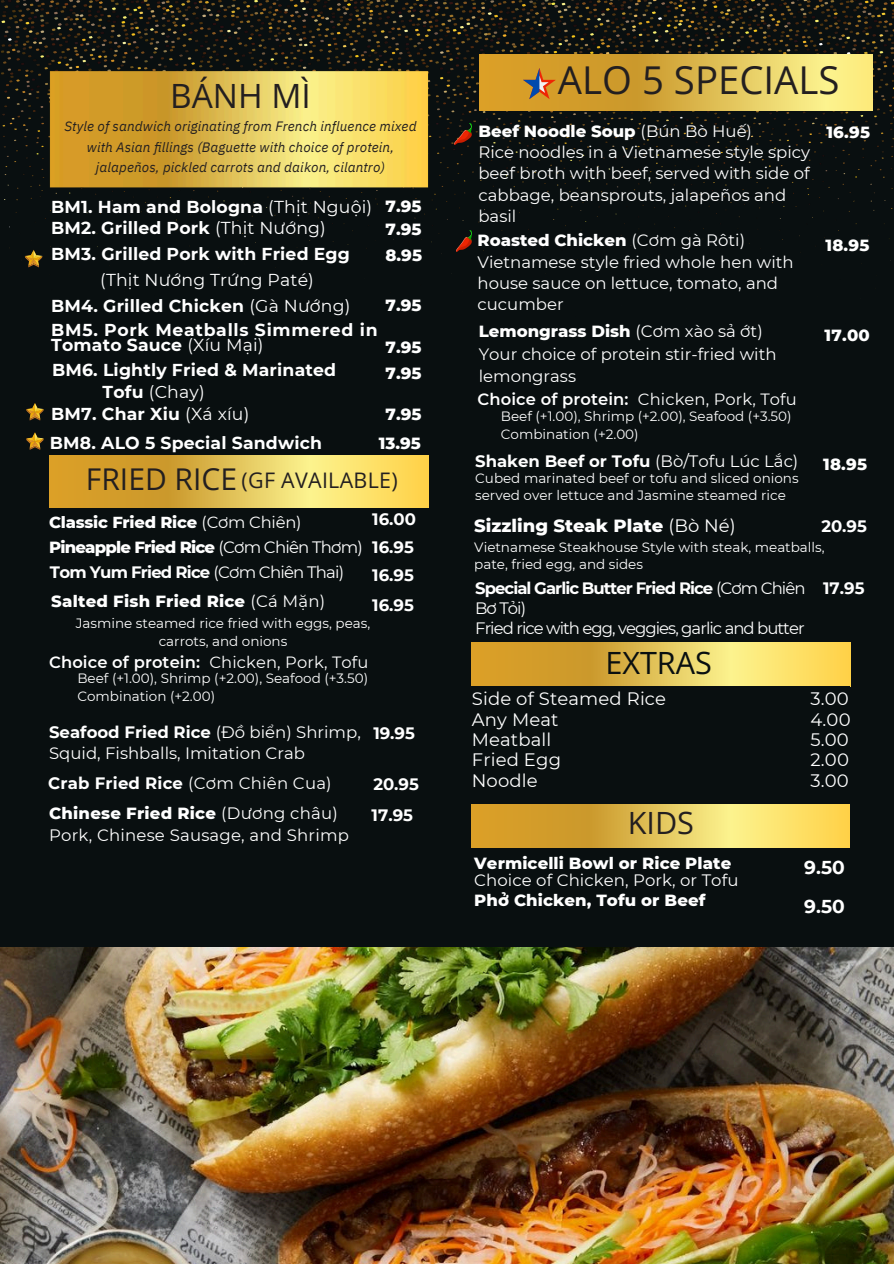
<style>
.page{position:relative;width:894px;height:1264px;background:#fff}
.page>*{position:absolute;margin:0;border:0;box-sizing:border-box;transform-origin:0 0}
.t1{font:38.4px "Open Sans";color:#231f20}
.t2{font:33.45px "Open Sans";color:#231f20}
.t3{font:30.6px "Open Sans";color:#090f10}
.t4{font:30.6px "Open Sans";color:#231f20}
.t5{font:30px "Open Sans";color:#231f20}
.t6{font:21.45px "Open Sans";letter-spacing:.015em;color:#231f20}
.t7{font:700 18.6px/39.3px "Montserrat";color:#fff}
.t8{font:18px/20.2px "Montserrat";letter-spacing:.01em;color:#fff}
.t9{font:800 18px "Montserrat";color:#fff}
.t10{font:700 17.25px/25.8px "Montserrat";letter-spacing:.01em;color:#fff}
.t11{font:700 17.25px/23.7px "Montserrat";letter-spacing:.04em;color:#fff}
.t12{font:17.25px "Montserrat";letter-spacing:.01em;color:#fff}
.t13{font:16.5px/21.3px "Montserrat";color:#fff}
.t14{font:800 16.5px "Montserrat";color:#fff}
.t15{font:700 16.5px "Montserrat";color:#fff}
.t16{font:16.5px "Montserrat";letter-spacing:-.06em;color:#fff}
.t17{font:700 16.5px "Montserrat";letter-spacing:-.06em;color:#fff}
.t18{font:800 16.5px "Montserrat";letter-spacing:-.05em;color:#fff}
.t19{font:700 16.5px "Montserrat";letter-spacing:-.05em;color:#fff}
.t20{font:16.35px "Montserrat";letter-spacing:.01em;color:#fff}
.t21{font:800 16.35px "Montserrat";letter-spacing:-.015em;color:#fff}
.t22{font:13.5px/16.8px "Montserrat";color:#fff}
.t23{font:italic 13.5px/20.2px "IBM Plex Sans";letter-spacing:.01em;color:#231f20;text-align:center}
.s1{font-weight:400}
.s2{font-weight:700}
.s3{font-weight:600}
.s4{font-weight:800}
</style>
<div class="page">
<div style="left:0;top:0;width:893px;height:1263px;background:#090f10"></div>
<svg style="left:50px;top:455px;width:378px;height:52px;background:#e6c151"></svg>
<svg style="left:471px;top:804px;width:378px;height:43px;background:#e6c151"></svg>
<img style="left:1px;top:0;width:892px;height:274px">
<svg style="left:25px;top:250px;width:17px;height:17px"></svg>
<svg style="left:26px;top:403px;width:18px;height:17px"></svg>
<svg style="left:26px;top:432px;width:18px;height:18px"></svg>
<svg style="left:471px;top:642px;width:378px;height:44px;background:#e6c150"></svg>
<svg style="left:478px;top:55px;width:394px;height:56px;background:#dfba4e"></svg>
<img style="left:455px;top:123px;width:16px;height:22px">
<img style="left:456px;top:231px;width:15px;height:20px">
<svg style="left:522px;top:68px;width:33px;height:31px"></svg>
<img style="left:0;top:947px;width:893px;height:316px">
<h6 class="t2" style="left:170px;top:72px;width:142px">BÁNH MÌ</h6>
<h6 class="t23" style="left:64px;top:116px;width:353px">Style of sandwich originating from French influence mixed with Asian fillings (Baguette with choice of protein, jalapeños, pickled carrots and daikon, cilantro)</h6>
<p class="t10" style="left:51px;top:194px;width:322px">BM1. Ham and Bologna <span class="s1">(Thịt Nguội)</span></p>
<h4 class="t10" style="left:51px;top:215px;width:300px">BM2. Grilled Pork <span class="s1">(Thịt Nướng)<br></span>BM3. Grilled Pork with Fried Egg</h4>
<h5 class="t12" style="left:100px;top:269px;width:215px">(Thịt Nướng Trứng Paté)</h5>
<p class="t11" style="left:51px;top:294px;width:328px">BM4. Grilled Chicken <span class="s1">(Gà Nướng)<br></span>BM5. Pork Meatballs Simmered in</p>
<p class="t10" style="left:51px;top:332px;width:214px">Tomato Sauce <span class="s1">(Xíu Mại)</span></p>
<p class="t10" style="left:52px;top:357px;width:285px">BM6. Lightly Fried &amp; Marinated</p>
<h6 class="t12" style="left:102px;top:381px;width:104px"><span class="s2">Tofu</span> (Chay)</h6>
<p class="t14" style="left:385px;top:196px;width:37px">7.95</p>
<h6 class="t14" style="left:385px;top:219px;width:37px">7.95</h6>
<p class="t14" style="left:385px;top:245px;width:38px">8.95</p>
<p class="t14" style="left:385px;top:295px;width:37px">7.95</p>
<p class="t14" style="left:385px;top:337px;width:37px">7.95</p>
<p class="t14" style="left:385px;top:363px;width:37px">7.95</p>
<p class="t10" style="left:51px;top:401px;width:199px">BM7. Char Xiu <span class="s1">(Xá xíu)</span></p>
<p class="t14" style="left:385px;top:404px;width:37px">7.95</p>
<p class="t10" style="left:50px;top:430px;width:273px">BM8. ALO 5 Special Sandwich</p>
<p class="t14" style="left:379px;top:433px;width:44px">13.95</p>
<p class="t5" style="left:86px;top:457px;width:152px">FRIED RICE</p>
<h6 class="t6" style="left:241px;top:464px;width:157px">(GF AVAILABLE)</h6>
<p class="t21" style="left:49px;top:512px;width:254px">Classic Fried Rice <span class="s1">(Cơm Chiên)</span></p>
<p class="t15" style="left:372px;top:508px;width:45px">16.00</p>
<h6 class="t18" style="left:49px;top:537px;width:315px">Pineapple Fried Rice <span class="s1">(Cơm Chiên Thơm)</span></h6>
<h5 class="t14" style="left:51px;top:590px;width:275px">Salted Fish Fried Rice <span class="s1">(Cá Mặn)</span></h5>
<p class="t15" style="left:372px;top:537px;width:43px">16.95</p>
<p class="t19" style="left:50px;top:562px;width:296px">Tom Yum Fried Rice <span class="s1">(Cơm Chiên Thai)</span></p>
<p class="t15" style="left:372px;top:565px;width:43px">16.95</p>
<p class="t15" style="left:372px;top:594px;width:43px">16.95</p>
<p class="t22" style="left:76px;top:614px;width:296px;line-height:18px;text-align:center">Jasmine steamed rice fried with eggs, peas, carrots, and onions</p>
<h6 class="t20" style="left:49px;top:651px;width:321px"><span class="s3">Choice of protein:</span> Chicken, Pork, Tofu</h6>
<p class="t22" style="left:77px;top:670px;width:292px">Beef (+1.00), Shrimp (+2.00), Seafood (+3.50)</p>
<h2 class="t22" style="left:77px;top:688px;width:139px">Combination (+2.00)</h2>
<p class="t13" style="left:49px;top:721px;width:313px"><span class="s2">Seafood Fried Rice</span> (Đồ biển) Shrimp,<br>Squid, Fishballs, Imitation Crab</p>
<p class="t15" style="left:48px;top:773px;width:285px">Crab Fried Rice <span class="s1">(Cơm Chiên Cua)</span></p>
<p class="t13" style="left:49px;top:802px;width:301px"><span class="s4">Chinese Fried Rice</span> (Dương châu)<br>Pork, Chinese Sausage, and Shrimp</p>
<h6 class="t15" style="left:373px;top:723px;width:43px">19.95</h6>
<p class="t15" style="left:373px;top:773px;width:47px">20.95</p>
<h6 class="t15" style="left:371px;top:805px;width:43px">17.95</h6>
<h6 class="t1" style="left:557px;top:53px;width:283px">ALO 5 SPECIALS</h6>
<p class="t14" style="left:478px;top:121px;width:275px">Beef Noodle Soup <span class="s1">(Bún Bò Huế)</span></p>
<p class="t13" style="left:478px;top:141px;width:333px">Rice noodles in a Vietnamese style spicy beef broth with beef, served with side of cabbage, beansprouts, jalapeños and basil</p>
<p class="t14" style="left:477px;top:230px;width:269px">Roasted Chicken <span class="s1">(Cơm gà Rôti)</span></p>
<h1 class="t13" style="left:477px;top:251px;width:317px">Vietnamese style fried whole hen with house sauce on lettuce, tomato, and cucumber</h1>
<h6 class="t14" style="left:478px;top:321px;width:285px">Lemongrass Dish <span class="s1">(Cơm xào sả ớt)</span></h6>
<h6 class="t13" style="left:478px;top:342px;width:299px;line-height:22.5px">Your choice of protein stir-fried with lemongrass</h6>
<h5 class="t20" style="left:477px;top:389px;width:321px"><span class="s3">Choice of protein:</span> Chicken, Pork, Tofu</h5>
<h5 class="t22" style="left:500px;top:407px;width:292px">Beef (+1.00), Shrimp (+2.00), Seafood (+3.50)</h5>
<p class="t22" style="left:500px;top:425px;width:139px">Combination (+2.00)</p>
<p class="t15" style="left:475px;top:450px;width:324px">Shaken Beef or Tofu <span class="s1">(Bò/Tofu Lúc Lắc)</span></p>
<h6 class="t22" style="left:475px;top:470px;width:325px">Cubed marinated beef or tofu and sliced onions</h6>
<p class="t22" style="left:475px;top:487px;width:312px">served over lettuce and Jasmine steamed rice</p>
<h6 class="t14" style="left:826px;top:122px;width:45px">16.95</h6>
<p class="t14" style="left:825px;top:235px;width:45px">18.95</p>
<p class="t14" style="left:824px;top:325px;width:47px">17.00</p>
<h6 class="t14" style="left:822px;top:454px;width:45px">18.95</h6>
<h6 class="t9" style="left:474px;top:514px;width:263px">Sizzling Steak Plate <span class="s1">(Bò Né)</span></h6>
<h6 class="t22" style="left:474px;top:538px;width:352px">Vietnamese Steakhouse Style with steak, meatballs, pate, fried egg, and sides</h6>
<p class="t15" style="left:821px;top:516px;width:47px">20.95</p>
<p class="t17" style="left:475px;top:577px;width:332px">Special Garlic Butter Fried Rice <span class="s1">(Cơm Chiên</span></p>
<p class="t13" style="left:475px;top:597px;width:52px">Bơ Tỏi)</p>
<h6 class="t16" style="left:475px;top:618px;width:331px">Fried rice with egg, veggies, garlic and butter</h6>
<h2 class="t15" style="left:822px;top:577px;width:43px">17.95</h2>
<h5 class="t3" style="left:605px;top:641px;width:108px">EXTRAS</h5>
<p class="t8" style="left:471px;top:689px;width:196px">Side of Steamed Rice<br>Any Meat<br>Meatball<br>Fried Egg<br>Noodle</p>
<h5 class="t4" style="left:627px;top:801px;width:68px">KIDS</h5>
<h4 class="t13" style="left:474px;top:855px;width:266px;line-height:16.8px"><span class="s4">Vermicelli Bowl or Rice Plate<br></span>Choice of Chicken, Pork, or Tofu</h4>
<h6 class="t14" style="left:474px;top:890px;width:232px">Phở Chicken, Tofu or Beef</h6>
<p class="t8" style="left:810px;top:689px;width:42px;text-align:justify">3.00<br>4.00<br>5.00<br>2.00<br>3.00</p>
<p class="t7" style="left:804px;top:847px;width:42px">9.50<br>9.50</p>
</div>
